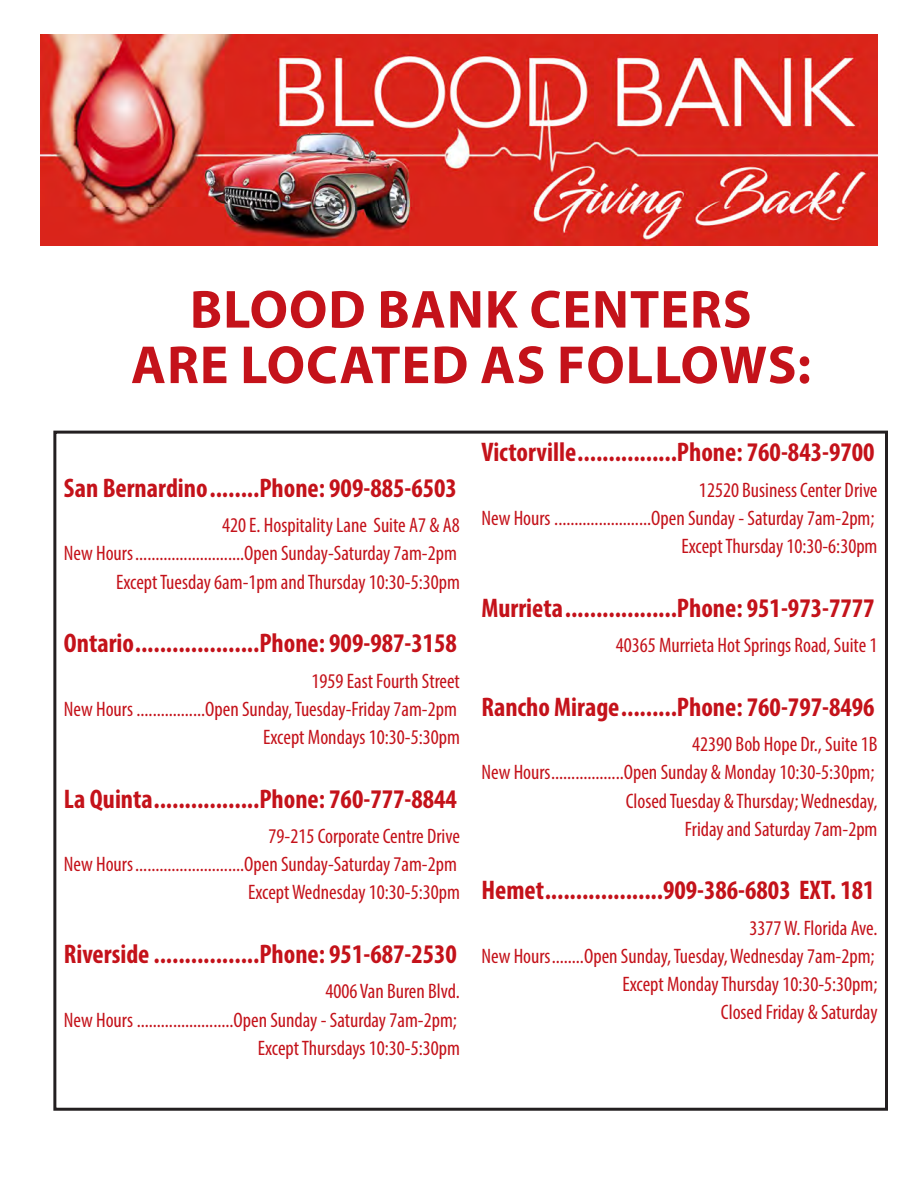
<style>
.page{position:relative;width:918px;height:1188px;background:#fff}
.page>*{position:absolute;margin:0;border:0;box-sizing:border-box;transform-origin:0 0}
.t1{font:700 54px "Myriad Pro";letter-spacing:.02em;color:#c4121a}
.t2{font:700 condensed 27px "Myriad Pro";color:#c4121a}
.t3{font:condensed 21px "Myriad Pro";color:#c4121a}
</style>
<div class="page">
<div style="left:53px;top:431px;width:835px;height:680px;border:3px solid #231f20"></div>
<img style="left:40px;top:35px;width:837px;height:210px">
<p class="t1" style="left:190px;top:289px;width:563px">BLOOD BANK CENTERS</p>
<p class="t1" style="left:131px;top:344px;width:681px">ARE LOCATED AS FOLLOWS:</p>
<p class="t2" style="left:64px;top:478px;width:395px">San Bernardino........Phone: 909-885-6503</p>
<p class="t3" style="left:222px;top:518px;width:239px">420 E. Hospitality Lane Suite A7 &amp; A8</p>
<p class="t3" style="left:64px;top:546px;width:395px">New Hours...........................Open Sunday-Saturday 7am-2pm</p>
<p class="t3" style="left:116px;top:574px;width:345px">Except Tuesday 6am-1pm and Thursday 10:30-5:30pm</p>
<p class="t2" style="left:64px;top:633px;width:395px">Ontario....................Phone: 909-987-3158</p>
<p class="t3" style="left:312px;top:673px;width:150px">1959 East Fourth Street</p>
<p class="t3" style="left:64px;top:701px;width:395px">New Hours .................Open Sunday, Tuesday-Friday 7am-2pm</p>
<p class="t3" style="left:263px;top:729px;width:198px">Except Mondays 10:30-5:30pm</p>
<p class="t2" style="left:64px;top:789px;width:395px">La Quinta.................Phone: 760-777-8844</p>
<p class="t3" style="left:269px;top:828px;width:193px">79-215 Corporate Centre Drive</p>
<p class="t3" style="left:64px;top:857px;width:395px">New Hours...........................Open Sunday-Saturday 7am-2pm</p>
<p class="t3" style="left:248px;top:885px;width:213px">Except Wednesday 10:30-5:30pm</p>
<p class="t2" style="left:64px;top:944px;width:395px">Riverside .................Phone: 951-687-2530</p>
<p class="t3" style="left:325px;top:984px;width:136px">4006 Van Buren Blvd.</p>
<p class="t3" style="left:64px;top:1012px;width:395px">New Hours ........................Open Sunday - Saturday 7am-2pm;</p>
<p class="t3" style="left:258px;top:1040px;width:204px">Except Thursdays 10:30-5:30pm</p>
<p class="t2" style="left:482px;top:443px;width:395px">Victorville................Phone: 760-843-9700</p>
<p class="t3" style="left:699px;top:482px;width:180px">12520 Business Center Drive</p>
<p class="t3" style="left:482px;top:510px;width:395px">New Hours ........................Open Sunday - Saturday 7am-2pm;</p>
<p class="t3" style="left:681px;top:539px;width:198px">Except Thursday 10:30-6:30pm</p>
<p class="t2" style="left:482px;top:598px;width:395px">Murrieta..................Phone: 951-973-7777</p>
<p class="t3" style="left:616px;top:638px;width:263px">40365 Murrieta Hot Springs Road, Suite 1</p>
<p class="t2" style="left:482px;top:697px;width:395px">Rancho Mirage.........Phone: 760-797-8496</p>
<p class="t3" style="left:692px;top:737px;width:187px">42390 Bob Hope Dr., Suite 1B</p>
<p class="t3" style="left:482px;top:765px;width:395px">New Hours..................Open Sunday &amp; Monday 10:30-5:30pm;</p>
<p class="t3" style="left:626px;top:793px;width:253px">Closed Tuesday &amp; Thursday; Wednesday,</p>
<p class="t3" style="left:685px;top:821px;width:194px">Friday and Saturday 7am-2pm</p>
<p class="t2" style="left:482px;top:881px;width:395px">Hemet...................909-386-6803 EXT. 181</p>
<p class="t3" style="left:750px;top:920px;width:129px">3377 W. Florida Ave.</p>
<p class="t3" style="left:482px;top:948px;width:395px">New Hours........Open Sunday, Tuesday, Wednesday 7am-2pm;</p>
<p class="t3" style="left:622px;top:977px;width:257px">Except Monday Thursday 10:30-5:30pm;</p>
<p class="t3" style="left:721px;top:1005px;width:158px">Closed Friday &amp; Saturday</p>
</div>
